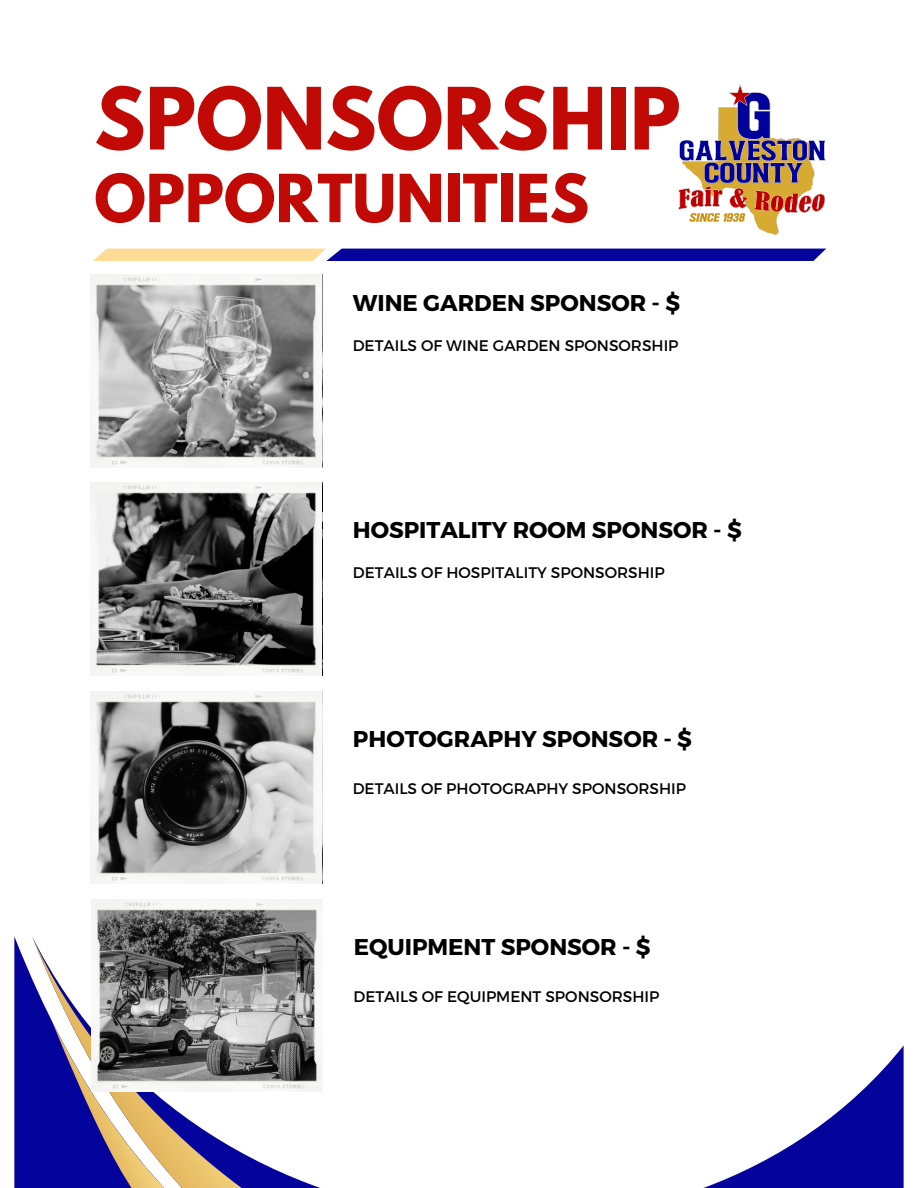
<style>
.page{position:relative;width:918px;height:1188px;background:#fff}
.page>*{position:absolute;margin:0;border:0;box-sizing:border-box;transform-origin:0 0}
.t1{font:700 76.05px "League Spartan";color:#c10a05}
.t2{font:700 58.65px "League Spartan";color:#c10a05}
.t3{font:700 22.8px "Montserrat";color:#000}
.t4{font:15.3px "Montserrat";color:#000}
</style>
<div class="page">
<img style="left:91px;top:275px;width:231px;height:192px">
<img style="left:91px;top:483px;width:231px;height:192px">
<img style="left:91px;top:691px;width:231px;height:193px">
<svg style="left:93px;top:249px;width:733px;height:12px;background:#584d9d"></svg>
<img style="left:678px;top:84px;width:148px;height:151px">
<svg style="left:703px;top:1046px;width:200px;height:142px"></svg>
<svg style="left:14px;top:936px;width:18px;height:252px;background:#1e1da6"></svg>
<svg style="left:32px;top:937px;width:288px;height:251px"></svg>
<svg style="left:52px;top:1022px;width:226px;height:166px"></svg>
<img style="left:91px;top:899px;width:232px;height:193px">
<p class="t1" style="left:94px;top:81px;width:588px">SPONSORSHIP</p>
<h3 class="t2" style="left:94px;top:169px;width:496px">OPPORTUNITIES</h3>
<p class="t3" style="left:353px;top:288px;width:329px">WINE GARDEN SPONSOR - $</p>
<p class="t4" style="left:353px;top:335px;width:327px">DETAILS OF WINE GARDEN SPONSORSHIP</p>
<p class="t3" style="left:353px;top:515px;width:390px">HOSPITALITY ROOM SPONSOR - $</p>
<h3 class="t4" style="left:353px;top:563px;width:313px">DETAILS OF HOSPITALITY SPONSORSHIP</h3>
<p class="t3" style="left:353px;top:724px;width:341px">PHOTOGRAPHY SPONSOR - $</p>
<p class="t4" style="left:353px;top:778px;width:335px">DETAILS OF PHOTOGRAPHY SPONSORSHIP</p>
<h3 class="t3" style="left:354px;top:932px;width:298px">EQUIPMENT SPONSOR - $</h3>
<p class="t4" style="left:354px;top:986px;width:307px">DETAILS OF EQUIPMENT SPONSORSHIP</p>
</div>
